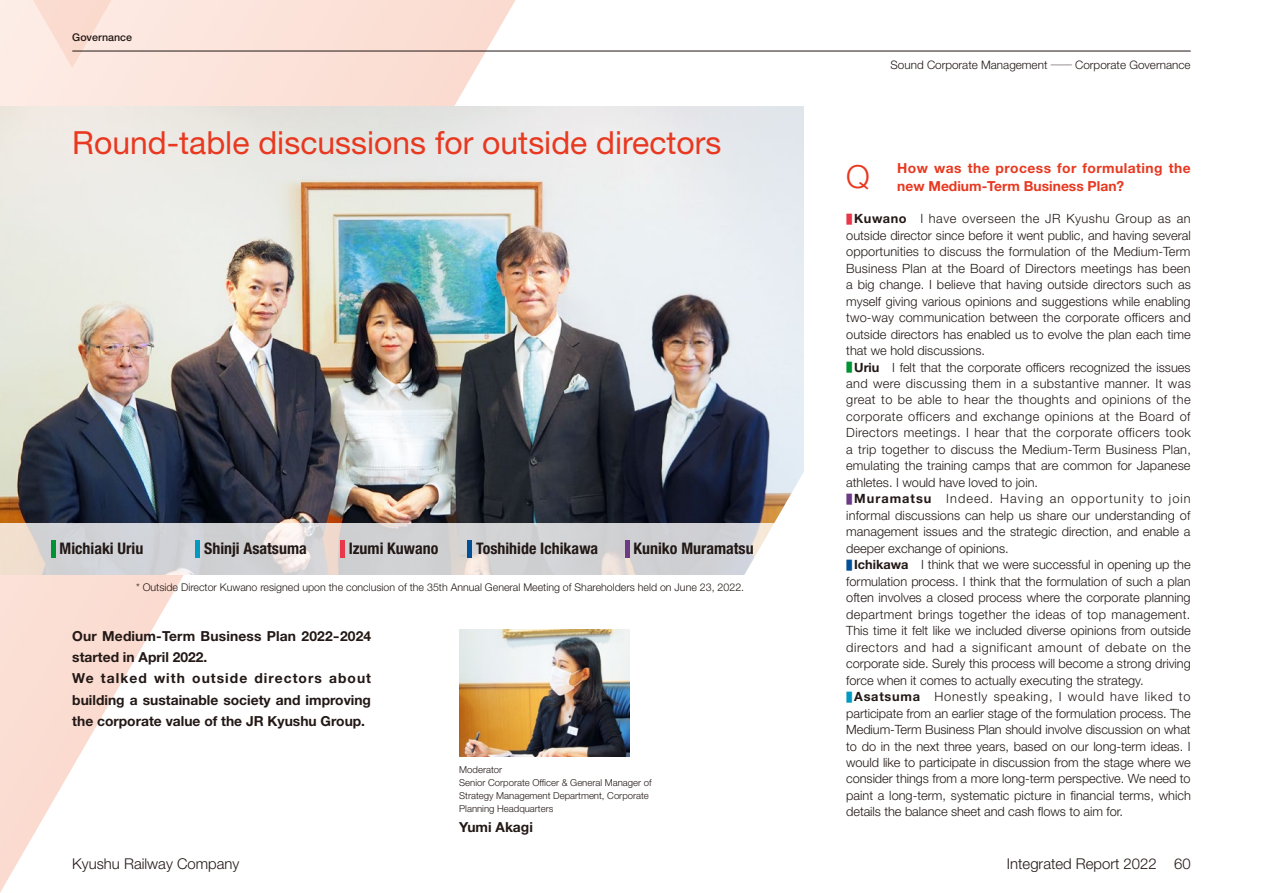
<style>
.page{position:relative;width:1263px;height:893px;background:#fff}
.page>*{position:absolute;margin:0;border:0;box-sizing:border-box;transform-origin:0 0}
.t1{font:31.95px "Helvetica Neue LT Std";color:#e83820}
.t2{font:300 31.95px "Helvetica Neue LT Std";color:#e83820}
.t3{font:700 condensed 15.9px "Helvetica Neue LT Std";color:#221815}
.t4{font:300 14.85px "Helvetica Neue LT Std";color:#221815}
.t5{font:700 13.8px/21.3px "Helvetica Neue LT Std";color:#221815}
.t6{font:700 13.8px/18.1px "Helvetica Neue LT Std";letter-spacing:.035em;color:#e83820}
.t7{font:300 12.75px/16.5px "Helvetica Neue LT Std";color:#221815;text-align:justify}
.t8{font:300 11.7px "Helvetica Neue LT Std";color:#221815}
.t9{font:300 10.65px "Helvetica Neue LT Std";color:#221815}
.t10{font:500 10.65px "Helvetica Neue LT Std";color:#221815}
.t11{font:300 9.6px/12.8px "Helvetica Neue LT Std";color:#221815}
.s1{font-family:"UD Shin Go Pro";font-size:10.65px}
.s2{font-family:"UD Shin Go Pro De";font-weight:700;color:#e8374a}
.s3{font-weight:700}
.s4{font-family:"UD Shin Go Pro De";font-weight:700;color:#009333}
.s5{font-family:"UD Shin Go Pro De";font-weight:700;color:#6d3b85}
.s6{font-family:"UD Shin Go Pro De";font-weight:700;color:#004f97}
.s7{font-family:"UD Shin Go Pro De";font-weight:700;color:#0099c1}
</style>
<div class="page">
<svg style="left:0;top:0;width:516px;height:893px"></svg>
<img style="left:0;top:106px;width:804px;height:417px">
<svg style="left:0;top:523px;width:742px;height:51px;background:#d4d3d4"></svg>
<hr style="left:51px;top:540px;width:4px;height:17px;background:#009333">
<hr style="left:196px;top:540px;width:4px;height:17px;background:#0099c1">
<hr style="left:340px;top:540px;width:4px;height:17px;background:#e8374a">
<hr style="left:468px;top:540px;width:4px;height:17px;background:#004f97">
<svg style="left:742px;top:468px;width:62px;height:107px"></svg>
<img style="left:459px;top:629px;width:170px;height:128px">
<hr style="left:625px;top:540px;width:4px;height:17px;background:#6d3b85">
<hr style="left:72px;top:51px;width:1119px;height:1px;background:#221815">
<svg style="left:33px;top:0;width:79px;height:68px;background:#fae0d7"></svg>
<p class="t10" style="left:72px;top:31px;width:61px">Governance</p>
<h1 class="t1" style="left:72px;top:124px;width:651px">Round-table discussions for outside directors</h1>
<p class="t3" style="left:60px;top:538px;width:85px">Michiaki Uriu</p>
<p class="t3" style="left:204px;top:538px;width:104px">Shinji Asatsuma</p>
<p class="t3" style="left:349px;top:538px;width:91px">Izumi Kuwano</p>
<p class="t3" style="left:476px;top:538px;width:123px">Toshihide Ichikawa</p>
<p class="t3" style="left:634px;top:538px;width:122px">Kuniko Muramatsu</p>
<p class="t9" style="left:136px;top:581px;width:610px">* Outside Director Kuwano resigned upon the conclusion of the 35th Annual General Meeting of Shareholders held on June 23, 2022.</p>
<p class="t5" style="left:72px;top:625px;width:300px">Our Medium-Term Business Plan 2022-2024 started in April 2022.<br>We talked with outside directors about building a sustainable society and improving the corporate value of the JR Kyushu Group.</p>
<p class="t11" style="left:459px;top:763px;width:194px">Moderator<br>Senior Corporate Officer &amp; General Manager of<br>Strategy Management Department, Corporate<br>Planning Headquarters</p>
<p class="t5" style="left:459px;top:816px;width:75px">Yumi Akagi</p>
<p class="t8" style="left:891px;top:58px;width:302px">Sound Corporate Management <span class="s1">──</span> Corporate Governance</p>
<h1 class="t2" style="left:846px;top:157px;width:25px">Q</h1>
<p class="t6" style="left:897px;top:159px;width:295px">How was the process for formulating the new Medium-Term Business Plan?</p>
<p class="t7" style="left:846px;top:210px;width:346px"><span class="s2">■</span> <span class="s3">Kuwano</span> I have overseen the JR Kyushu Group as an outside director since before it went public, and having several opportunities to discuss the formulation of the Medium-Term Business Plan at the Board of Directors meetings has been a big change. I believe that having outside directors such as myself giving various opinions and suggestions while enabling two-way communication between the corporate officers and outside directors has enabled us to evolve the plan each time that we hold discussions.</p>
<p class="t7" style="left:846px;top:358px;width:346px"><span class="s4">■</span> <span class="s3">Uriu</span> I felt that the corporate officers recognized the issues and were discussing them in a substantive manner. It was great to be able to hear the thoughts and opinions of the corporate officers and exchange opinions at the Board of Directors meetings. I hear that the corporate officers took a trip together to discuss the Medium-Term Business Plan, emulating the training camps that are common for Japanese athletes. I would have loved to join.</p>
<p class="t7" style="left:846px;top:490px;width:346px"><span class="s5">■</span> <span class="s3">Muramatsu</span> Indeed. Having an opportunity to join informal discussions can help us share our understanding of management issues and the strategic direction, and enable a deeper exchange of opinions.</p>
<p class="t7" style="left:846px;top:556px;width:346px"><span class="s6">■</span> <span class="s3">Ichikawa</span> I think that we were successful in opening up the formulation process. I think that the formulation of such a plan often involves a closed process where the corporate planning department brings together the ideas of top management.<br>This time it felt like we included diverse opinions from outside directors and had a significant amount of debate on the corporate side. Surely this process will become a strong driving force when it comes to actually executing the strategy.</p>
<p class="t7" style="left:846px;top:688px;width:346px"><span class="s7">■</span> <span class="s3">Asatsuma</span> Honestly speaking, I would have liked to participate from an earlier stage of the formulation process. The Medium-Term Business Plan should involve discussion on what to do in the next three years, based on our long-term ideas. I would like to participate in discussion from the stage where we consider things from a more long-term perspective. We need to paint a long-term, systematic picture in financial terms, which details the balance sheet and cash flows to aim for.</p>
<p class="t4" style="left:72px;top:855px;width:169px">Kyushu Railway Company</p>
<p class="t4" style="left:1007px;top:855px;width:185px">Integrated Report 2022 60</p>
</div>
